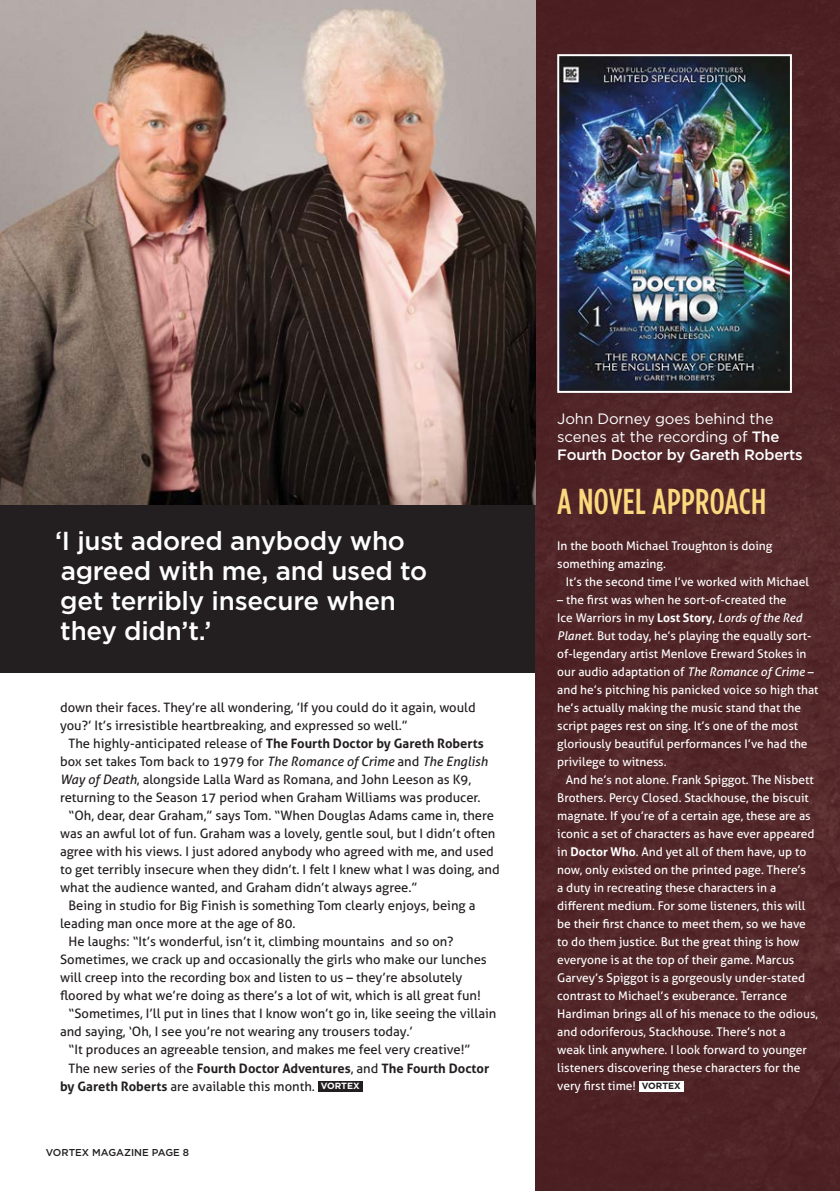
<style>
.page{position:relative;width:840px;height:1191px;background:#fff}
.page>*{position:absolute;margin:0;border:0;box-sizing:border-box;transform-origin:0 0}
.t1{font:500 36px "Gotham Condensed";letter-spacing:.01em;color:#fcd97e}
.t2{font:500 26px/30px "Gotham";letter-spacing:-.01em;color:#fff}
.t3{font:15px/18px "Gotham";letter-spacing:-.01em;color:#fff}
.t4{font:13px/18px "Aller";color:#231f20}
.t5{font:700 13px "Aller";color:#231f20}
.t6{font:12px/18px "Aller";color:#fff}
.t7{font:500 10px "Gotham";color:#231f20}
.s1{font-weight:700}
.s2{font-style:italic}
.s3{font-weight:400}
.s4{font-family:"Gotham";font-weight:700;font-size:9px;color:#fff}
.s5{font-weight:500}
.s6{font-family:"Gotham";font-weight:700;font-size:9px;color:#231f20}
</style>
<div class="page">
<div style="left:0;top:504px;width:548px;height:168px;background:#231f20"></div>
<div style="left:535px;top:0;width:304px;height:1191px;background:#512629"></div>
<div style="left:638px;top:1081px;width:45px;height:10px;background:#fff"></div>
<div style="left:318px;top:1081px;width:44px;height:10px;background:#231f20"></div>
<img style="left:0;top:0;width:535px;height:504px">
<img style="left:560px;top:57px;width:228px;height:333px">
<div style="left:557px;top:54px;width:234px;height:339px;border:2px solid #fff"></div>
<h2 class="t2" style="left:55px;top:525px;width:373px">‘I just adored anybody who agreed with me, and used to get terribly insecure when they didn’t.’</h2>
<p class="t4" style="left:60px;top:698px;width:417px">down their faces. They’re all wondering, ’If you could do it again, would you?’ It’s irresistible heartbreaking, and expressed so well.”</p>
<p class="t4" style="left:69px;top:734px;width:416px">The highly-anticipated release of <span class="s1">The Fourth Doctor by Gareth Roberts</span></p>
<p class="t4" style="left:60px;top:752px;width:429px">box set takes Tom back to 1979 for <span class="s2">The Romance of Crime</span> and <span class="s2">The English</span></p>
<p class="t4" style="left:60px;top:770px;width:412px"><span class="s2">Way of Death</span>, alongside Lalla Ward as Romana, and John Leeson as K9,</p>
<p class="t4" style="left:60px;top:788px;width:422px">returning to the Season 17 period when Graham Williams was producer.</p>
<p class="t4" style="left:69px;top:806px;width:426px">“Oh, dear, dear Graham,” says Tom. “When Douglas Adams came in, there</p>
<p class="t4" style="left:60px;top:824px;width:436px">was an awful lot of fun. Graham was a lovely, gentle soul, but I didn’t often</p>
<p class="t4" style="left:60px;top:842px;width:435px">agree with his views. I just adored anybody who agreed with me, and used</p>
<p class="t4" style="left:60px;top:860px;width:441px">to get terribly insecure when they didn’t. I felt I knew what I was doing, and</p>
<p class="t4" style="left:60px;top:878px;width:358px">what the audience wanted, and Graham didn’t always agree.”</p>
<p class="t4" style="left:69px;top:896px;width:408px">Being in studio for Big Finish is something Tom clearly enjoys, being a</p>
<p class="t4" style="left:60px;top:914px;width:237px">leading man once more at the age of 80.</p>
<p class="t4" style="left:69px;top:932px;width:386px">He laughs: “It’s wonderful, isn’t it, climbing mountains and so on?</p>
<p class="t4" style="left:60px;top:950px;width:428px">Sometimes, we crack up and occasionally the girls who make our lunches</p>
<p class="t4" style="left:60px;top:968px;width:404px">will creep into the recording box and listen to us – they’re absolutely</p>
<p class="t4" style="left:60px;top:986px;width:422px">floored by what we’re doing as there’s a lot of wit, which is all great fun!</p>
<p class="t4" style="left:69px;top:1004px;width:429px">“Sometimes, I’ll put in lines that I know won’t go in, like seeing the villain</p>
<p class="t4" style="left:60px;top:1022px;width:354px">and saying, ‘Oh, I see you’re not wearing any trousers today.’</p>
<p class="t4" style="left:69px;top:1040px;width:403px">“It produces an agreeable tension, and makes me feel very creative!”</p>
<p class="t5" style="left:69px;top:1059px;width:422px"><span class="s3">The new series of the</span> Fourth Doctor Adventures<span class="s3">, and</span> The Fourth Doctor</p>
<p class="t4" style="left:60px;top:1076px;width:301px"><span class="s1">by Gareth Roberts</span> are available this month. <span class="s4">VORTEX</span></p>
<p class="t7" style="left:46px;top:1147px;width:145px">VORTEX MAGAZINE PAGE 8</p>
<p class="t3" style="left:557px;top:409px;width:247px">John Dorney goes behind the scenes at the recording of <span class="s5">The<br>Fourth Doctor by Gareth Roberts</span></p>
<h1 class="t1" style="left:557px;top:481px;width:210px">A NOVEL APPROACH</h1>
<p class="t6" style="left:557px;top:537px;width:216px">In the booth Michael Troughton is doing something amazing.</p>
<p class="t6" style="left:565px;top:573px;width:244px">It’s the second time I’ve worked with Michael</p>
<p class="t6" style="left:557px;top:591px;width:263px">– the first was when he sort-of-created the<br>Ice Warriors in my <span class="s1">Lost Story</span>, <span class="s2">Lords of the Red Planet</span>. But today, he’s playing the equally sort&shy;of-legendary artist Menlove Ereward Stokes in our audio adaptation of <span class="s2">The Romance of Crime</span> – and he’s pitching his panicked voice so high that he’s actually making the music stand that the script pages rest on sing. It’s one of the most gloriously beautiful performances I’ve had the privilege to witness.</p>
<p class="t6" style="left:557px;top:771px;width:262px;text-indent:9px">And he’s not alone. Frank Spiggot. The Nisbett Brothers. Percy Closed. Stackhouse, the biscuit magnate. If you’re of a certain age, these are as iconic a set of characters as have ever appeared in <span class="s1">Doctor Who</span>. And yet all of them have, up to now, only existed on the printed page. There’s<br>a duty in recreating these characters in a different medium. For some listeners, this will be their first chance to meet them, so we have to do them justice. But the great thing is how everyone is at the top of their game. Marcus Garvey’s Spiggot is a gorgeously under-stated contrast to Michael’s exuberance. Terrance Hardiman brings all of his menace to the odious, and odoriferous, Stackhouse. There’s not a<br>weak link anywhere. I look forward to younger listeners discovering these characters for the very first time! <span class="s6">VORTEX</span></p>
</div>
